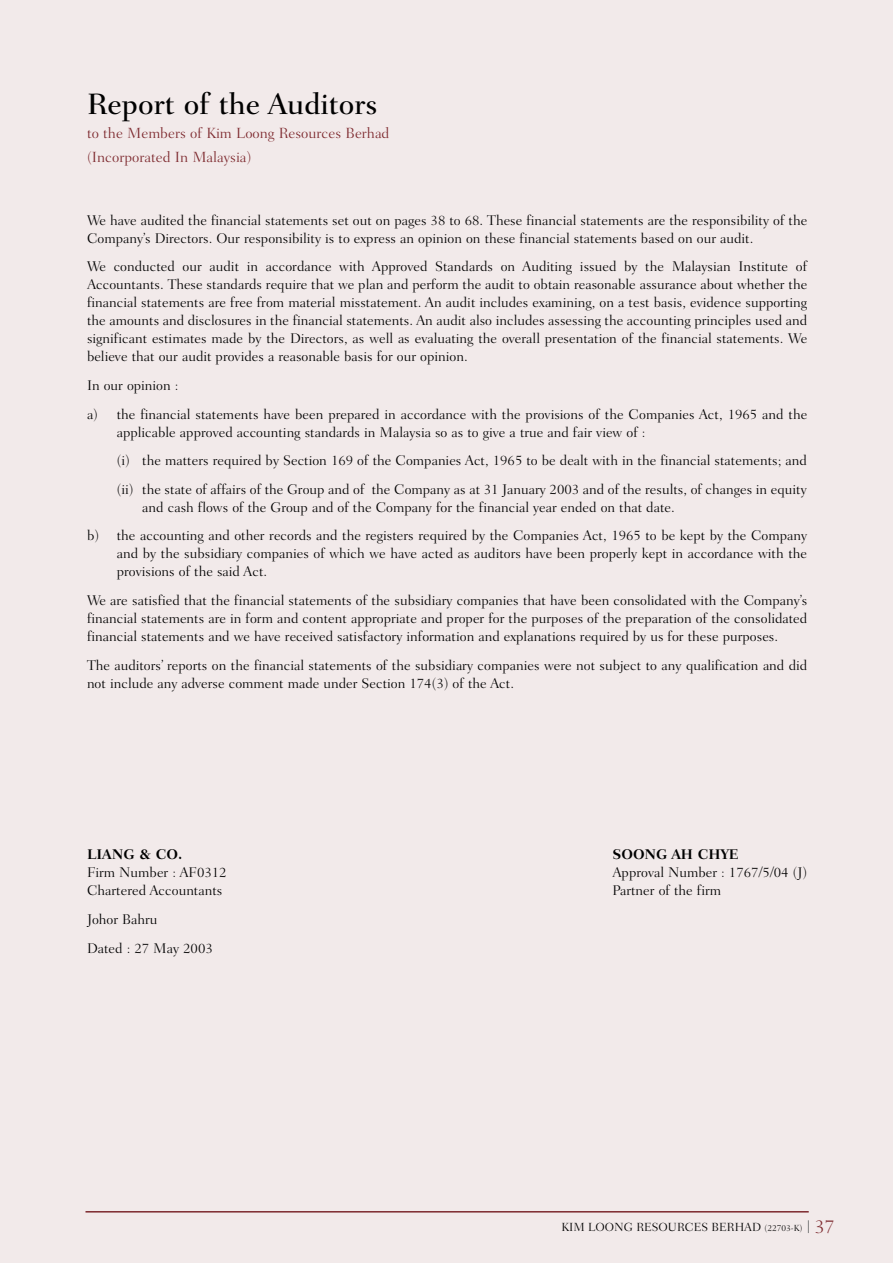
<style>
.page{position:relative;width:893px;height:1263px;background:#fff}
.page>*{position:absolute;margin:0;border:0;box-sizing:border-box;transform-origin:0 0}
.t1{font:500 30px "Fairfield LH";color:#000}
.t2{font:300 15px/24px "Fairfield LH";color:#7d292e}
.t3{font:300 14.25px/18px "Fairfield LH";color:#000}
.t4{font:700 14.25px "Fairfield LH";color:#000}
.t5{font:300 12px "Fairfield LH";color:#000}
.s1{font-size:9px}
.s2{font-size:19.5px;color:#7d292e}
</style>
<div class="page">
<div style="left:0;top:0;width:892px;height:1263px;background:#f2eaea"></div>
<svg style="left:808px;top:1220px;width:1px;height:13px"></svg>
<hr style="left:85px;top:1211px;width:723px;height:2px;background:#7d292e">
<h1 class="t1" style="left:87px;top:92px;width:292px">Report of the Auditors</h1>
<p class="t2" style="left:87px;top:123px;width:304px">to the Members of Kim Loong Resources Berhad (Incorporated In Malaysia)</p>
<p class="t3" style="left:87px;top:212px;width:721px">We have audited the financial statements set out on pages 38 to 68. These financial statements are the responsibility of the<br>Company’s Directors. Our responsibility is to express an opinion on these financial statements based on our audit.</p>
<p class="t3" style="left:87px;top:259px;width:721px;text-align:justify">We conducted our audit in accordance with Approved Standards on Auditing issued by the Malaysian Institute of Accountants. These standards require that we plan and perform the audit to obtain reasonable assurance about whether the financial statements are free from material misstatement. An audit includes examining, on a test basis, evidence supporting the amounts and disclosures in the financial statements. An audit also includes assessing the accounting principles used and significant estimates made by the Directors, as well as evaluating the overall presentation of the financial statements. We believe that our audit provides a reasonable basis for our opinion.</p>
<p class="t3" style="left:87px;top:372px;width:721px;line-height:28.7px">In our opinion :<br>a) the financial statements have been prepared in accordance with the provisions of the Companies Act, 1965 and the</p>
<p class="t3" style="left:117px;top:419px;width:691px;line-height:28.7px">applicable approved accounting standards in Malaysia so as to give a true and fair view of :<br>(i) the matters required by Section 169 of the Companies Act, 1965 to be dealt with in the financial statements; and (ii) the state of affairs of the Group and of the Company as at 31 January 2003 and of the results, of changes in equity</p>
<p class="t3" style="left:87px;top:494px;width:721px;line-height:28.7px;text-indent:55px">and cash flows of the Group and of the Company for the financial year ended on that date.<br>b) the accounting and other records and the registers required by the Companies Act, 1965 to be kept by the Company</p>
<p class="t3" style="left:117px;top:546px;width:691px">and by the subsidiary companies of which we have acted as auditors have been properly kept in accordance with the provisions of the said Act.</p>
<p class="t3" style="left:87px;top:593px;width:721px;text-align:justify">We are satisfied that the financial statements of the subsidiary companies that have been consolidated with the Company’s financial statements are in form and content appropriate and proper for the purposes of the preparation of the consolidated financial statements and we have received satisfactory information and explanations required by us for these purposes.</p>
<p class="t3" style="left:87px;top:657px;width:721px">The auditors’ reports on the financial statements of the subsidiary companies were not subject to any qualification and did not include any adverse comment made under Section 174(3) of the Act.</p>
<p class="t4" style="left:87px;top:849px;width:97px">LIANG &amp; CO.</p>
<p class="t4" style="left:612px;top:849px;width:128px">SOONG AH CHYE</p>
<p class="t3" style="left:87px;top:865px;width:141px">Firm Number : AF0312</p>
<p class="t3" style="left:612px;top:865px;width:196px">Approval Number : 1767/5/04 (J)</p>
<p class="t3" style="left:87px;top:883px;width:137px">Chartered Accountants</p>
<p class="t3" style="left:612px;top:883px;width:110px">Partner of the firm</p>
<p class="t3" style="left:87px;top:906px;width:127px;line-height:28.7px">Johor Bahru<br>Dated : 27 May 2003</p>
<p class="t5" style="left:561px;top:1222px;width:275px">KIM LOONG RESOURCES BERHAD <span class="s1">(22703-K)</span> <span class="s2">37</span></p>
</div>
